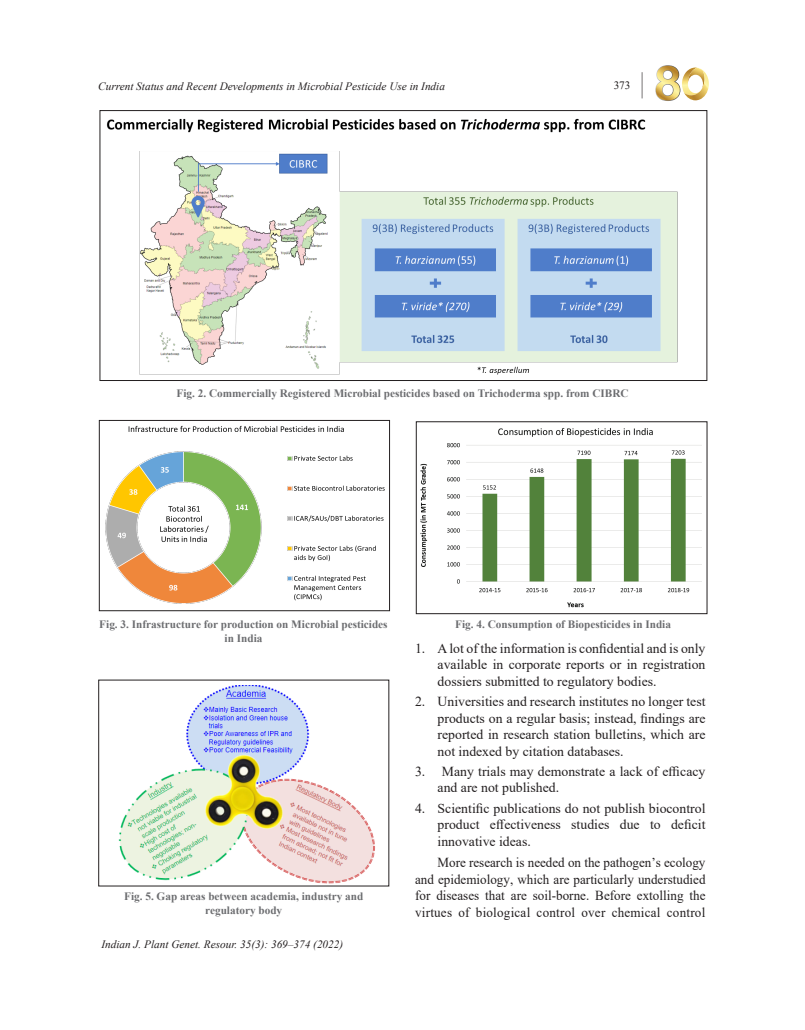
<style>
.page{position:relative;width:805px;height:1030px;background:#fff}
.page>*{position:absolute;margin:0;border:0;box-sizing:border-box;transform-origin:0 0}
.Body_text{font:13.75px/16.5px "Times New Roman";color:#231f20;text-align:justify}
.Body_text-2{font:13.75px/16.5px "Times New Roman";color:#231f20;text-align:justify;scale:.95 1}
.t1{font:700 11.25px/13.5px "Times New Roman";color:#6c6d70;text-align:center}
.t2{font:italic 11.25px "Times New Roman";color:#231f20}
.t3{font:11.25px "Times New Roman";color:#231f20}
</style>
<div class="page">
<svg style="left:655px;top:65px;width:53px;height:36px"></svg>
<svg style="left:641px;top:72px;width:1px;height:26px"></svg>
<img style="left:107px;top:118px;width:571px;height:257px">
<div style="left:100px;top:110px;width:607px;height:271px;border:1px solid #231f20"></div>
<img style="left:105px;top:425px;width:280px;height:179px">
<div style="left:99px;top:420px;width:291px;height:191px;border:1px solid #231f20"></div>
<img style="left:420px;top:428px;width:282px;height:180px">
<div style="left:416px;top:421px;width:291px;height:193px;border:1px solid #231f20"></div>
<img style="left:118px;top:685px;width:257px;height:199px">
<p class="t2" style="left:98px;top:78px;width:348px">Current Status and Recent Developments in Microbial Pesticide Use in India</p>
<p class="t3" style="left:613px;top:77px;width:18px">373</p>
<p class="t1" style="left:176px;top:386px;width:453px">Fig. 2. Commercially Registered Microbial pesticides based on Trichoderma spp. from CIBRC</p>
<p class="t1" style="left:99px;top:617px;width:290px">Fig. 3. Infrastructure for production on Microbial pesticides in India</p>
<p class="t1" style="left:455px;top:617px;width:217px">Fig. 4. Consumption of Biopesticides in India</p>
<p class="Body_text" style="left:437px;top:639px;width:269px;text-indent:-22px">1. A lot of the information is confidential and is only available in corporate reports or in registration dossiers submitted to regulatory bodies.</p>
<p class="Body_text" style="left:437px;top:693px;width:269px;text-indent:-22px">2. Universities and research institutes no longer test products on a regular basis; instead, findings are reported in research station bulletins, which are not indexed by citation databases.</p>
<p class="Body_text" style="left:437px;top:762px;width:269px;text-indent:-22px">3. Many trials may demonstrate a lack of efficacy and are not published.</p>
<p class="Body_text" style="left:437px;top:799px;width:269px;text-indent:-22px">4. Scientific publications do not publish biocontrol product effectiveness studies due to deficit innovative ideas.</p>
<p class="Body_text-2" style="left:415px;top:854px;width:307px;text-indent:22px">More research is needed on the pathogen’s ecology and epidemiology, which are particularly understudied for diseases that are soil-borne. Before extolling the virtues of biological control over chemical control</p>
<p class="t1" style="left:124px;top:889px;width:241px">Fig. 5. Gap areas between academia, industry and regulatory body</p>
<p class="t2" style="left:101px;top:936px;width:243px">Indian J. Plant Genet. Resour. 35(3): 369–374 (2022)</p>
</div>
